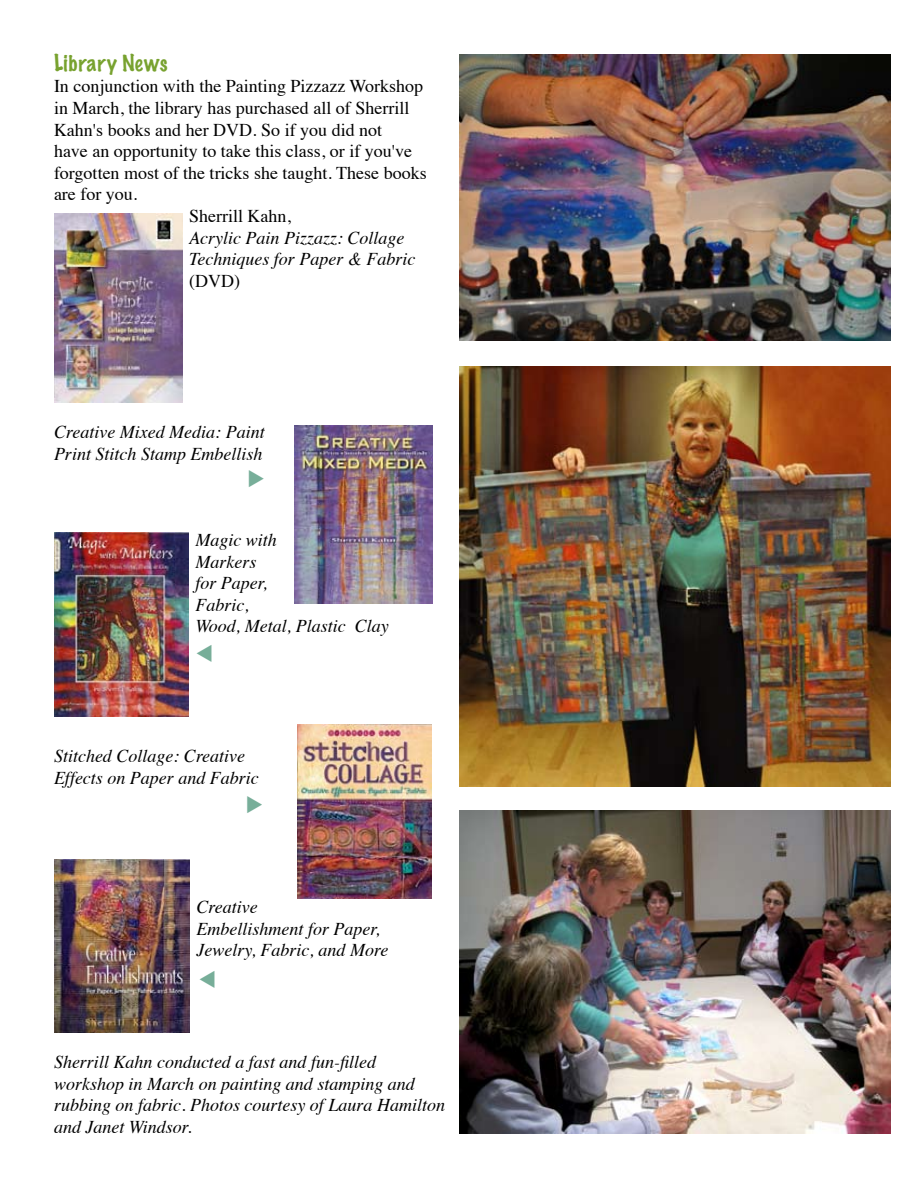
<style>
.page{position:relative;width:918px;height:1188px;background:#fff}
.page>*{position:absolute;margin:0;border:0;box-sizing:border-box;transform-origin:0 0}
.t1{font:100 21px "Marker Felt";letter-spacing:.035em;color:#78a22f}
.t2{font:italic 18px/21.6px "Times";color:#000}
.t3{font:18px "Times";color:#000}
</style>
<div class="page">
<img style="left:459px;top:54px;width:432px;height:287px">
<img style="left:459px;top:366px;width:432px;height:420px">
<img style="left:459px;top:810px;width:432px;height:324px">
<img style="left:295px;top:426px;width:137px;height:177px">
<img style="left:298px;top:724px;width:134px;height:175px">
<img style="left:54px;top:532px;width:135px;height:184px">
<img style="left:54px;top:213px;width:128px;height:189px">
<img style="left:54px;top:860px;width:136px;height:173px">
<p class="t1" style="left:54px;top:48px;width:115px">Library News</p>
<p class="t3" style="left:54px;top:70px;width:371px">In conjunction with the Painting Pizzazz Workshop</p>
<p class="t3" style="left:54px;top:91px;width:357px">in March, the library has purchased all of Sherrill</p>
<p class="t3" style="left:54px;top:113px;width:330px">Kahn's books and her DVD. So if you did not</p>
<p class="t3" style="left:54px;top:134px;width:360px">have an opportunity to take this class, or if you've</p>
<p class="t3" style="left:54px;top:156px;width:374px">forgotten most of the tricks she taught. These books</p>
<p class="t3" style="left:54px;top:178px;width:85px">are for you.</p>
<p class="t3" style="left:189px;top:199px;width:103px">Sherrill Kahn,</p>
<p class="t2" style="left:189px;top:226px;width:228px">Acrylic Pain Pizzazz: Collage<br>Techniques for Paper &amp; Fabric</p>
<p class="t3" style="left:189px;top:264px;width:52px">(DVD)</p>
<p class="t2" style="left:54px;top:420px;width:212px">Creative Mixed Media: Paint<br>Print Stitch Stamp Embellish</p>
<p class="t2" style="left:195px;top:528px;width:195px">Magic with<br>Markers<br>for Paper,<br>Fabric,<br>Wood, Metal, Plastic Clay</p>
<p class="t2" style="left:54px;top:744px;width:206px">Stitched Collage: Creative<br>Effects on Paper and Fabric</p>
<p class="t2" style="left:197px;top:895px;width:193px">Creative<br>Embellishment for Paper,<br>Jewelry, Fabric, and More</p>
<p class="t2" style="left:54px;top:1050px;width:393px">Sherrill Kahn conducted a fast and fun-filled workshop in March on painting and stamping and rubbing on fabric. Photos courtesy of Laura Hamilton and Janet Windsor.</p>
</div>
